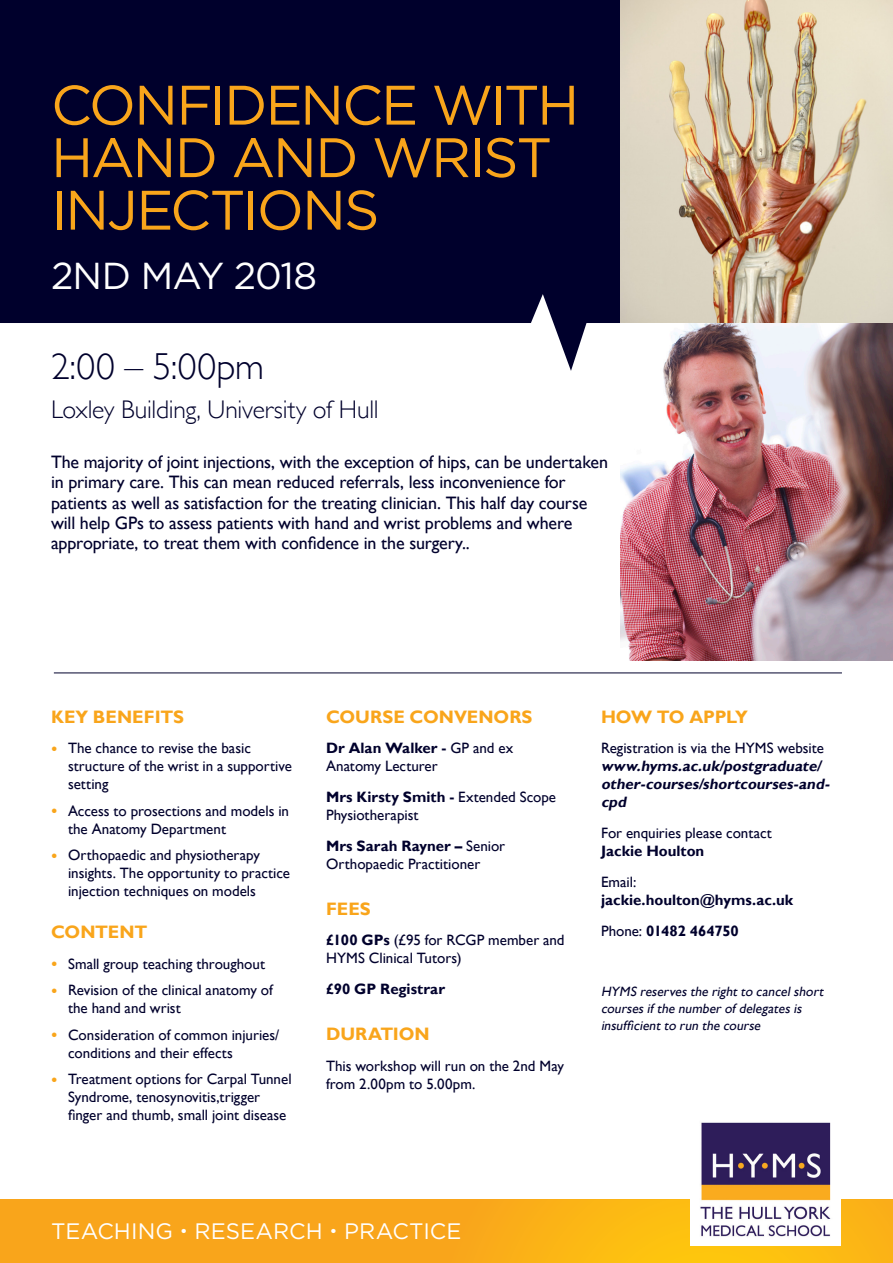
<style>
.page{position:relative;width:893px;height:1263px;background:#fff}
.page>*{position:absolute;margin:0;border:0;box-sizing:border-box;transform-origin:0 0}
.t1{font:55.5px/52.5px "Gotham HTF";letter-spacing:-.04em;color:#f9a51b}
.time{font:300 37.5px "Gill Sans";letter-spacing:.015em;color:#00002c}
.t2{font:37.5px "Gotham HTF";letter-spacing:-.025em;color:#fff}
.location{font:300 25.5px "Gill Sans";letter-spacing:-.01em;color:#00002c}
.t3{font:22.35px "Gotham HTF";letter-spacing:.005em;color:#fff}
.body{font:18px/20.2px "Gill Sans";letter-spacing:-.01em;color:#00002c}
.subtitle{font:700 18px "Gill Sans";letter-spacing:-.005em;color:#f9a51b}
.subtitle-2{font:700 18px "Gill Sans";letter-spacing:-.025em;color:#f9a51b}
.small_body{font:15px/18px "Gill Sans";color:#00002c}
.small_body-2{font:italic 700 15px/18px "Gill Sans";color:#00002c}
.small_body-3{font:700 15px/18px "Gill Sans";color:#00002c}
.tiny_italic_body{font:italic 13.5px/17.2px "Gill Sans";color:#00002c}
.s1{font-size:18px;color:#f9a51b}
.s2{font-weight:700}
.s3{font-weight:400;font-style:normal}
.s4{font-weight:400}
</style>
<div class="page">
<div style="left:0;top:1199px;width:893px;height:64px;background:#f9a51b"></div>
<svg style="left:509px;top:1199px;width:384px;height:64px"></svg>
<img style="left:690px;top:1122px;width:151px;height:123px">
<svg style="left:0;top:0;width:621px;height:371px;fill:#00002c"></svg>
<hr style="left:54px;top:672px;width:788px;height:1px;background:#00002c">
<img style="left:621px;top:0;width:272px;height:324px">
<img style="left:621px;top:324px;width:272px;height:336px">
<p class="t1" style="left:51px;top:78px;width:530px">CONFIDENCE WITH</p>
<p class="t1" style="left:51px;top:130px;width:503px">HAND AND WRIST<br>INJECTIONS</p>
<p class="t2" style="left:51px;top:255px;width:268px">2ND MAY 2018</p>
<p class="time" style="left:51px;top:337px;width:215px">2:00 – 5:00pm</p>
<p class="location" style="left:51px;top:389px;width:329px">Loxley Building, University of Hull</p>
<p class="body" style="left:51px;top:452px;width:559px">The majority of joint injections, with the exception of hips, can be undertaken in primary care. This can mean reduced referrals, less inconvenience for patients as well as satisfaction for the treating clinician. This half day course will help GPs to assess patients with hand and wrist problems and where appropriate, to treat them with confidence in the surgery..</p>
<p class="subtitle" style="left:51px;top:706px;width:135px">KEY BENEFITS</p>
<p class="small_body" style="left:68px;top:740px;width:225px;text-indent:-17px"><span class="s1">•</span> The chance to revise the basic structure of the wrist in a supportive setting</p>
<p class="small_body" style="left:68px;top:802px;width:223px;text-indent:-17px"><span class="s1">•</span> Access to prosections and models in the Anatomy Department</p>
<p class="small_body" style="left:68px;top:847px;width:224px;text-indent:-17px"><span class="s1">•</span> Orthopaedic and physiotherapy insights. The opportunity to practice injection techniques on models</p>
<p class="subtitle" style="left:51px;top:921px;width:98px">CONTENT</p>
<p class="small_body" style="left:51px;top:955px;width:215px"><span class="s1">•</span> Small group teaching throughout</p>
<p class="small_body" style="left:68px;top:981px;width:206px;text-indent:-17px"><span class="s1">•</span> Revision of the clinical anatomy of the hand and wrist</p>
<p class="small_body" style="left:68px;top:1026px;width:213px;text-indent:-17px"><span class="s1">•</span> Consideration of common injuries/ conditions and their effects</p>
<p class="small_body" style="left:68px;top:1070px;width:225px;text-indent:-17px"><span class="s1">•</span> Treatment options for Carpal Tunnel<br>Syndrome, tenosynovitis,trigger finger and thumb, small joint disease</p>
<p class="subtitle" style="left:326px;top:706px;width:208px">COURSE CONVENORS</p>
<p class="small_body" style="left:326px;top:740px;width:189px"><span class="s2">Dr Alan Walker -</span> GP and ex<br>Anatomy Lecturer</p>
<p class="small_body" style="left:326px;top:788px;width:232px"><span class="s2">Mrs Kirsty Smith -</span> Extended Scope<br>Physiotherapist</p>
<p class="small_body" style="left:326px;top:837px;width:181px"><span class="s2">Mrs Sarah Rayner –</span> Senior<br>Orthopaedic Practitioner</p>
<p class="subtitle" style="left:326px;top:898px;width:46px">FEES</p>
<p class="small_body" style="left:326px;top:932px;width:240px"><span class="s2">£100 GPs</span> (£95 for RCGP member and<br>HYMS Clinical Tutors)</p>
<p class="small_body-3" style="left:326px;top:980px;width:121px">£90 GP Registrar</p>
<p class="subtitle" style="left:326px;top:1023px;width:105px">DURATION</p>
<p class="small_body" style="left:326px;top:1057px;width:239px">This workshop will run on the 2nd May from 2.00pm to 5.00pm.</p>
<p class="subtitle-2" style="left:601px;top:706px;width:149px">HOW TO APPLY</p>
<p class="small_body-2" style="left:601px;top:740px;width:233px"><span class="s3">Registration is via the HYMS website </span>www.hyms.ac.uk/postgraduate/ other-courses/shortcourses-and&shy;cpd</p>
<p class="small_body" style="left:601px;top:824px;width:172px">For enquiries please contact<br><span class="s2">Jackie Houlton</span></p>
<p class="small_body-3" style="left:601px;top:873px;width:194px"><span class="s4">Email: </span>jackie.houlton@hyms.ac.uk</p>
<p class="small_body-3" style="left:601px;top:922px;width:139px"><span class="s4">Phone:</span> 01482 464750</p>
<p class="tiny_italic_body" style="left:601px;top:983px;width:227px">HYMS reservesthe rightto cancelshort coursesif the numberof delegatesis insufficientto run the course</p>
<h3 class="t3" style="left:51px;top:1219px;width:412px">TEACHING RESEARCH PRACTICE</h3>
</div>
